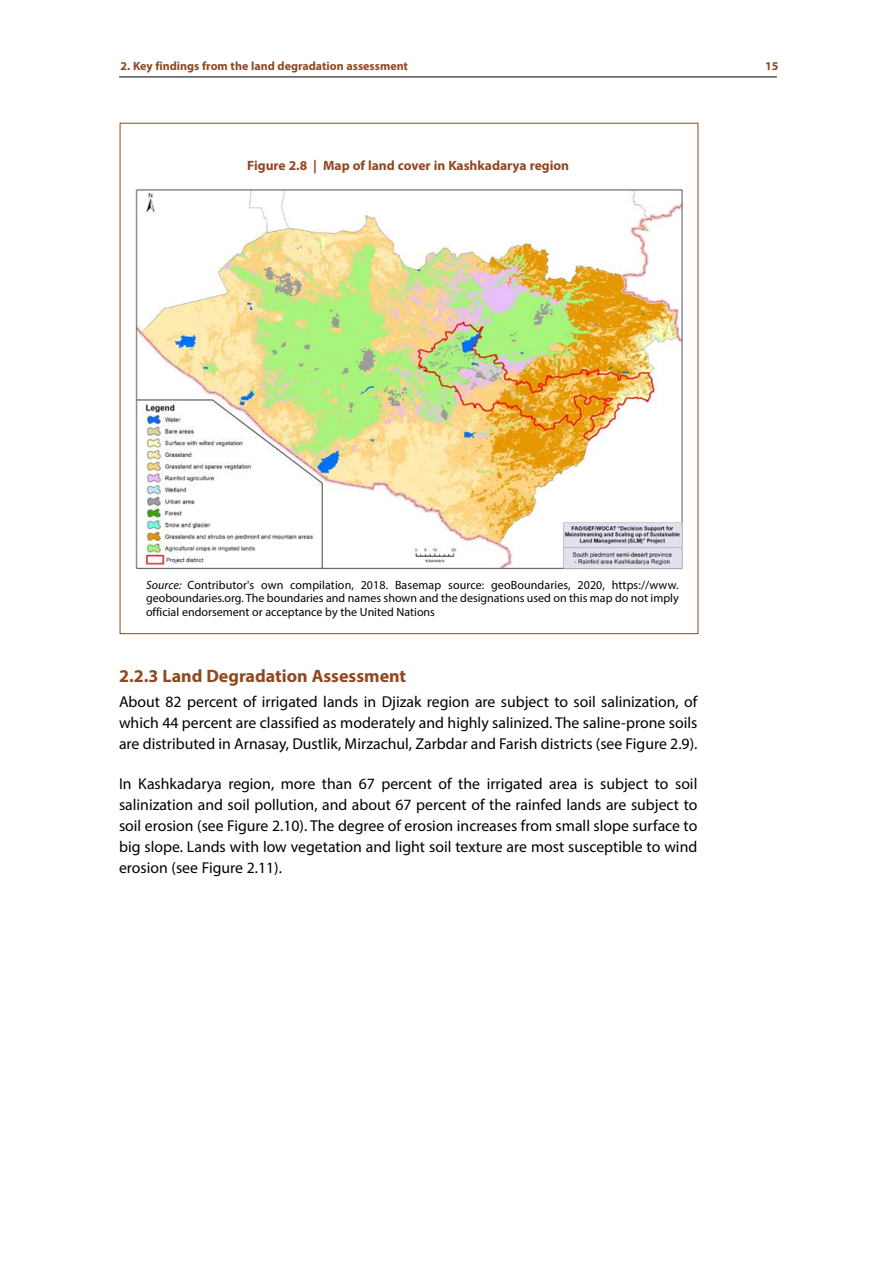
<style>
.page{position:relative;width:893px;height:1263px;background:#fff}
.page>*{position:absolute;margin:0;border:0;box-sizing:border-box;transform-origin:0 0}
.t1{font:700 18px "Myriad Pro";color:#904821}
.t2{font:15.75px/21px "Myriad Pro";color:#000;text-align:justify}
.t3{font:700 13.5px "Myriad Pro";color:#904821}
.t4{font:12px/13.5px "Myriad Pro";color:#000;text-align:justify}
.t5{font:700 12px "Myriad Pro";color:#904821}
.s1{font-style:italic}
</style>
<div class="page">
<hr style="left:119px;top:77px;width:658px;height:1px;background:#000">
<img style="left:135px;top:189px;width:548px;height:381px">
<p class="t5" style="left:121px;top:58px;width:289px">2. Key findings from the land degradation assessment</p>
<p class="t5" style="left:765px;top:58px;width:15px">15</p>
<p class="t3" style="left:247px;top:156px;width:323px">Figure 2.8 | Map of land cover in Kashkadarya region</p>
<p class="t4" style="left:146px;top:578px;width:534px"><span class="s1">Source:</span> Contributor's own compilation, 2018. Basemap source: geoBoundaries, 2020, https://www. geoboundaries.org. The boundaries and names shown and the designations used on this map do not imply official endorsement or acceptance by the United Nations</p>
<p class="t1" style="left:119px;top:664px;width:289px">2.2.3 Land Degradation Assessment</p>
<p class="t2" style="left:119px;top:691px;width:580px">About 82 percent of irrigated lands in Djizak region are subject to soil salinization, of which 44 percent are classified as moderately and highly salinized. The saline-prone soils are distributed in Arnasay, Dustlik, Mirzachul, Zarbdar and Farish districts (see Figure 2.9).</p>
<p class="t2" style="left:119px;top:773px;width:580px">In Kashkadarya region, more than 67 percent of the irrigated area is subject to soil salinization and soil pollution, and about 67 percent of the rainfed lands are subject to soil erosion (see Figure 2.10). The degree of erosion increases from small slope surface to big slope. Lands with low vegetation and light soil texture are most susceptible to wind erosion (see Figure 2.11).</p>
</div>
